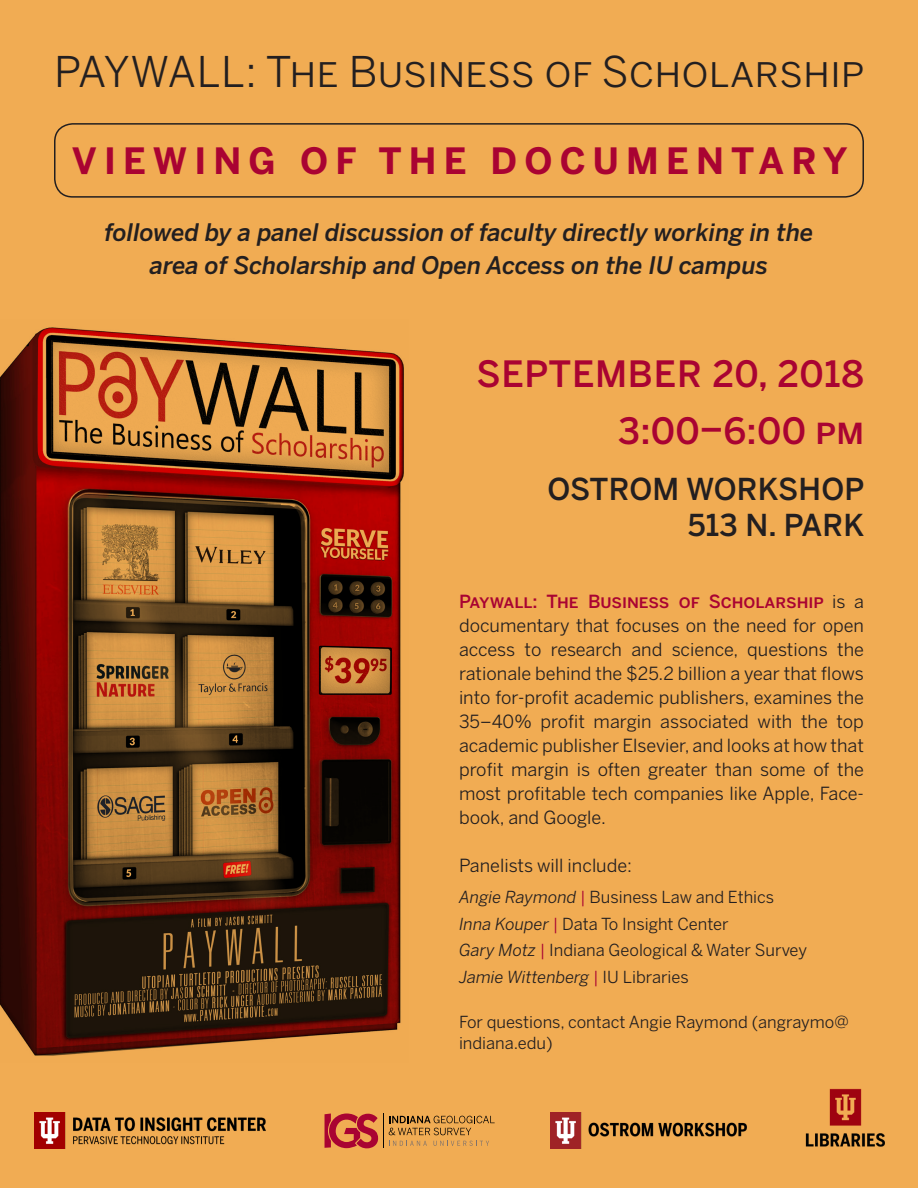
<style>
.page{position:relative;width:918px;height:1188px;background:#f1ac53}
.page>*{position:absolute;margin:0;border:0;box-sizing:border-box;transform-origin:0 0}
.t1{font:42px "Benton Sans";letter-spacing:.015em;color:#231f20}
.t2{font:500 36px "Benton Sans";letter-spacing:.02em;color:#a90332}
.t3{font:700 36px "Benton Sans";letter-spacing:.2em;color:#a90332}
.t4{font:500 30px/36px "Benton Sans";letter-spacing:.005em;color:#231f20;text-align:right}
.t5{font:italic 500 24px/33px "Benton Sans";color:#231f20;text-align:center}
.t6{font:18px/24px "Benton Sans";color:#231f20;text-align:justify}
.t7{font:16.5px/21px "Benton Sans";color:#231f20}
.t8{font:italic 16.5px "Benton Sans";color:#231f20}
.s1{font-weight:500;color:#a90332}
.s2{font-style:italic}
.s3{color:#a90332}
.s4{font-style:normal;color:#a90332}
.s5{font-style:normal}
</style>
<div class="page">
<img style="left:0;top:327px;width:404px;height:729px">
<img style="left:35px;top:1112px;width:231px;height:36px">
<img style="left:551px;top:1112px;width:196px;height:36px">
<div style="left:54px;top:123px;width:810px;height:75px;border:2px solid #231f20;border-radius:18px"></div>
<img style="left:805px;top:1089px;width:80px;height:58px">
<svg style="left:389px;top:1116px;width:106px;height:19px"></svg>
<svg style="left:389px;top:1141px;width:38px;height:5px"></svg>
<svg style="left:434px;top:1141px;width:55px;height:5px"></svg>
<hr style="left:384px;top:1114px;width:1px;height:34px;background:#050504">
<svg style="left:325px;top:1114px;width:53px;height:34px"></svg>
<p class="t1" style="left:54px;top:47px;width:812px">PAYWALL: The Business of Scholarship</p>
<p class="t3" style="left:72px;top:138px;width:778px">VIEWING OF THE DOCUMENTARY</p>
<p class="t5" style="left:104px;top:216px;width:711px">followed by a panel discussion of faculty directly working in the area of Scholarship and Open Access on the IU campus</p>
<p class="t2" style="left:476px;top:352px;width:389px">SEPTEMBER 20, 2018</p>
<p class="t2" style="left:618px;top:409px;width:247px">3:00–6:00 pm</p>
<p class="t4" style="left:548px;top:472px;width:318px">OSTROM WORKSHOP<br>513 N. PARK</p>
<p class="t6" style="left:459px;top:590px;width:407px"><span class="s1">Paywall: The Business of Scholarship</span> is a documentary that focuses on the need for open access to research and science, questions the rationale behind the $25.2 billion a year that flows into for-profit academic publishers, examines the 35–40% profit margin associated with the top academic publisher Elsevier, and looks at how that profit margin is often greater than some of the most profitable tech companies like Apple, Face&shy;book, and Google.</p>
<p class="t6" style="left:459px;top:854px;width:175px">Panelists will include:</p>
<p class="t7" style="left:459px;top:886px;width:317px"><span class="s2">Angie Raymond</span> <span class="s3">|</span> Business Law and Ethics</p>
<p class="t7" style="left:459px;top:913px;width:271px"><span class="s2">Inna Kouper</span> <span class="s3">|</span> Data To Insight Center</p>
<p class="t7" style="left:459px;top:940px;width:350px"><span class="s2">Gary Motz</span> <span class="s3">|</span> Indiana Geological &amp; Water Survey</p>
<p class="t8" style="left:459px;top:967px;width:231px">Jamie Wittenberg <span class="s4">|</span> <span class="s5">IU Libraries</span></p>
<p class="t7" style="left:459px;top:1012px;width:391px">For questions, contact Angie Raymond (angraymo@ indiana.edu)</p>
</div>
